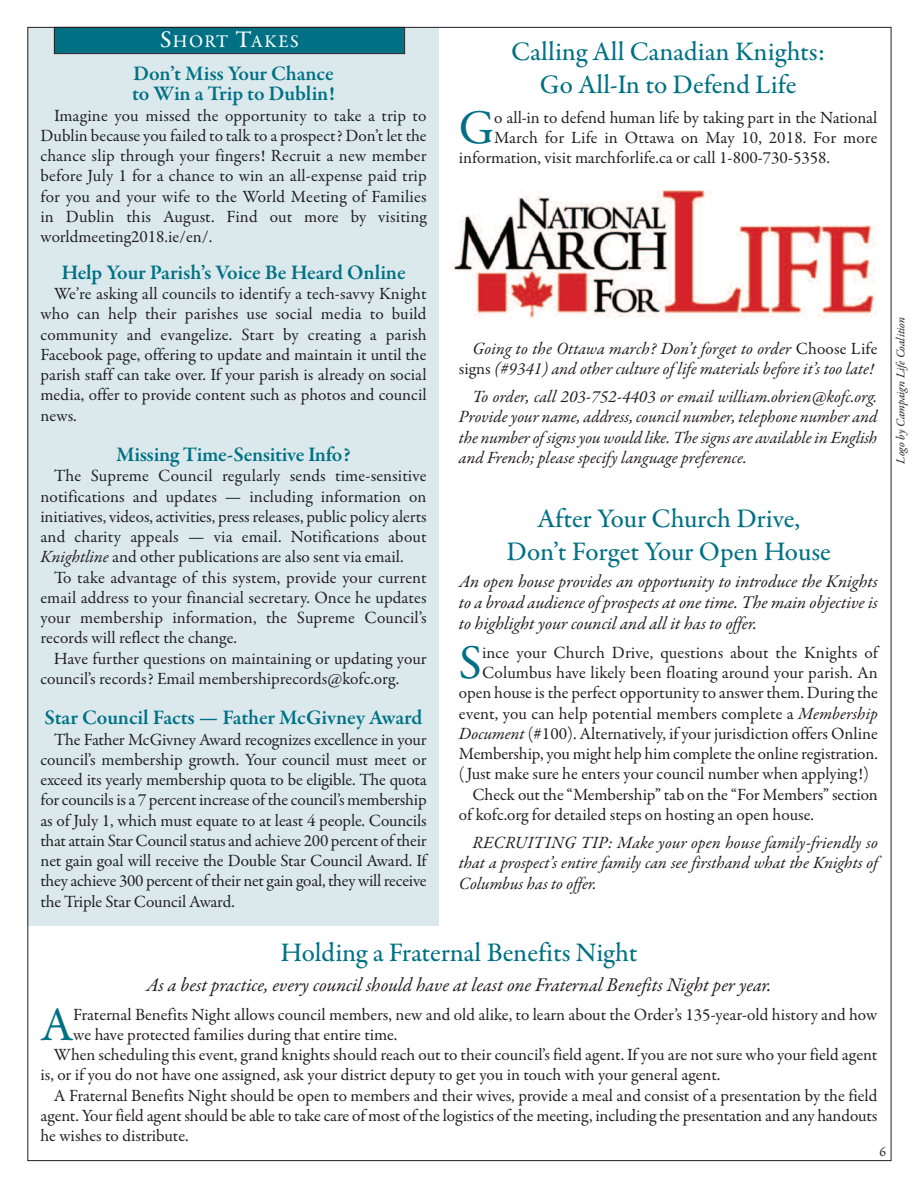
<style>
.page{position:relative;width:918px;height:1188px;background:#fff}
.page>*{position:absolute;margin:0;border:0;box-sizing:border-box;transform-origin:0 0}
.t1{font:48.75px "Garamond Premr Pro";color:#007184}
.t2{font:500 27px/33px "Garamond Premr Pro";color:#007184;text-align:center}
.t3{font:600 21px/20.2px "Garamond Premr Pro";letter-spacing:-.01em;color:#007184}
.t4{font:italic 19.5px "Garamond Premr Pro";letter-spacing:-.005em;color:#231f20}
.t5{font:italic 18px/21px "Garamond Premr Pro";color:#231f20;text-align:justify}
.t6{font:500 18px "Garamond Premr Pro";letter-spacing:.075em;color:#fff}
.t7{font:17.25px/20.2px "Garamond Premr Pro";color:#231f20;text-align:justify}
.t8{font:italic 17.25px/20.2px "Garamond Premr Pro";color:#231f20;text-align:justify}
.t9{font:13.5px "Garamond Premr Pro";color:#231f20}
.t10{font:italic 12px "Garamond Premr Pro";color:#231f20}
.s1{font-size:24px}
.s2{font-style:italic}
.s3{font-style:normal}
</style>
<div class="page">
<div style="left:27px;top:27px;width:412px;height:899px;background:#dbe9ed"></div>
<div style="left:55px;top:28px;width:349px;height:25px;background:#007184"></div>
<div style="left:54px;top:27px;width:351px;height:27px;border:1px solid #231f20"></div>
<img style="left:450px;top:190px;width:426px;height:129px">
<p class="t6" style="left:160px;top:34px;width:140px"><span class="s1">S</span>HORT <span class="s1">T</span>AKES</p>
<p class="t3" style="left:132px;top:65px;width:204px">Don’t Miss Your Chance to Win a Trip to Dublin!</p>
<p class="t7" style="left:40px;top:107px;width:388px;text-indent:14px">Imagine you missed the opportunity to take a trip to Dublin because you failed to talk to a prospect? Don’t let the chance slip through your fingers! Recruit a new member before July 1 for a chance to win an all-expense paid trip for you and your wife to the World Meeting of Families in Dublin this August. Find out more by visiting worldmeeting2018.ie/en/.</p>
<p class="t3" style="left:61px;top:264px;width:346px">Help Your Parish’s Voice Be Heard Online</p>
<p class="t7" style="left:40px;top:285px;width:388px;text-indent:14px">We’re asking all councils to identify a tech-savvy Knight who can help their parishes use social media to build community and evangelize. Start by creating a parish Facebook page, offering to update and maintain it until the parish staff can take over. If your parish is already on social media, offer to provide content such as photos and council news.</p>
<p class="t3" style="left:116px;top:446px;width:236px">Missing Time-Sensitive Info?</p>
<p class="t7" style="left:40px;top:467px;width:388px;text-indent:14px">The Supreme Council regularly sends time-sensitive notifications and updates — including information on initiatives, videos, activities, press releases, public policy alerts and charity appeals — via email. Notifications about <span class="s2">Knightline</span> and other publications are also sent via email.</p>
<p class="t7" style="left:40px;top:569px;width:388px;text-indent:14px">To take advantage of this system, provide your current email address to your financial secretary. Once he updates your membership information, the Supreme Council’s records will reflect the change.</p>
<p class="t7" style="left:40px;top:650px;width:388px;text-indent:14px">Have further questions on maintaining or updating your council’s records? Email membershiprecords@kofc.org.</p>
<p class="t3" style="left:44px;top:709px;width:380px">Star Council Facts — Father McGivney Award</p>
<p class="t7" style="left:40px;top:731px;width:388px;text-indent:14px">The Father McGivney Award recognizes excellence in your council’s membership growth. Your council must meet or exceed its yearly membership quota to be eligible. The quota for councils is a 7 percent increase of the council’s membership as of July 1, which must equate to at least 4 people. Councils that attain Star Council status and achieve 200 percent of their net gain goal will receive the Double Star Council Award. If they achieve 300 percent of their net gain goal, they will receive the Triple Star Council Award.</p>
<h2 class="t2" style="left:511px;top:37px;width:315px">Calling All Canadian Knights:<br>Go All-In to Defend Life</h2>
<h1 class="t1" style="left:459px;top:108px;width:37px">G</h1>
<p class="t7" style="left:494px;top:109px;width:385px">o all-in to defend human life by taking part in the National</p>
<p class="t7" style="left:494px;top:129px;width:385px">March for life in Ottawa on May 10, 2018. For more</p>
<p class="t7" style="left:459px;top:149px;width:373px">information, visit marchforlife.ca or call 1-800-730-5358.</p>
<p class="t8" style="left:459px;top:340px;width:420px;text-align:right">Going to the Ottawa march? Don’t forget to order <span class="s3">Choose life signs</span> (#9341) and other culture of life materials before it’s too late!</p>
<p class="t8" style="left:459px;top:388px;width:420px;text-indent:13px">To order, call 203-752-4403 or email william.obrien@kofc.org.<br>Provideyour name, address, council number, telephone number and the number of signsyou would like. The signs are available in English and French; please specify language preference.</p>
<p class="t10" style="left:896px;top:464px;width:149px;rotate:-90deg">Logo by Campaign Life Coalition</p>
<h2 class="t2" style="left:507px;top:504px;width:326px">After Your Church Drive,<br>Don’t Forget Your Open House</h2>
<p class="t5" style="left:459px;top:573px;width:420px">An open house provides an opportunity to introduce the Knights to a broad audience of prospects at one time. The main objective is to highlight your council and all it has to offer.</p>
<h1 class="t1" style="left:459px;top:644px;width:25px">S</h1>
<p class="t7" style="left:482px;top:644px;width:397px">ince your Church Drive, questions about the Knights of</p>
<p class="t7" style="left:482px;top:664px;width:397px">Columbus have likely been floating around your parish. An</p>
<p class="t7" style="left:459px;top:684px;width:420px">open house is the perfect opportunity to answer them. During the</p>
<p class="t7" style="left:459px;top:705px;width:421px">event, you can help potential members complete a <span class="s2">Membership</span></p>
<p class="t7" style="left:459px;top:725px;width:420px"><span class="s2">Document</span> (#100). Alternatively, if your jurisdiction offers Online</p>
<p class="t7" style="left:459px;top:745px;width:420px">Membership, you might help him complete the online registration.</p>
<p class="t7" style="left:459px;top:765px;width:411px">(Just make sure he enters your council number when applying!)</p>
<p class="t7" style="left:472px;top:786px;width:407px">Check out the “Membership” tab on the “For Members” section</p>
<p class="t7" style="left:459px;top:806px;width:357px">of kofc.org for detailed steps on hosting an open house.</p>
<p class="t8" style="left:459px;top:834px;width:420px;text-indent:14px">RECRUITING TIP: Make your open house family-friendly so that a prospect’s entire family can see firsthand what the Knights of Columbus has to offer.</p>
<h2 class="t2" style="left:280px;top:938px;width:359px">Holding a Fraternal Benefits Night</h2>
<p class="t4" style="left:146px;top:978px;width:627px">As a best practice, every council should have at least one Fraternal Benefits Night per year.</p>
<h1 class="t1" style="left:40px;top:1005px;width:34px">A</h1>
<p class="t7" style="left:73px;top:1006px;width:806px">Fraternal Benefits Night allows council members, new and old alike, to learn about the Order’s 135-year-old history and how</p>
<p class="t7" style="left:73px;top:1026px;width:326px">we have protected families during that entire time.</p>
<p class="t7" style="left:54px;top:1046px;width:825px">When scheduling this event, grand knights should reach out to their council’s field agent. If you are not sure who your field agent</p>
<p class="t7" style="left:40px;top:1066px;width:681px">is, or if you do not have one assigned, ask your district deputy to get you in touch with your general agent.</p>
<p class="t7" style="left:54px;top:1087px;width:825px">A Fraternal Benefits Night should be open to members and their wives, provide a meal and consist of a presentation by the field</p>
<p class="t7" style="left:40px;top:1107px;width:838px">agent. Your field agent should be able to take care of most of the logistics of the meeting, including the presentation and any handouts</p>
<p class="t7" style="left:40px;top:1127px;width:150px">he wishes to distribute.</p>
<p class="t9" style="left:880px;top:1146px;width:8px">6</p>
</div>
